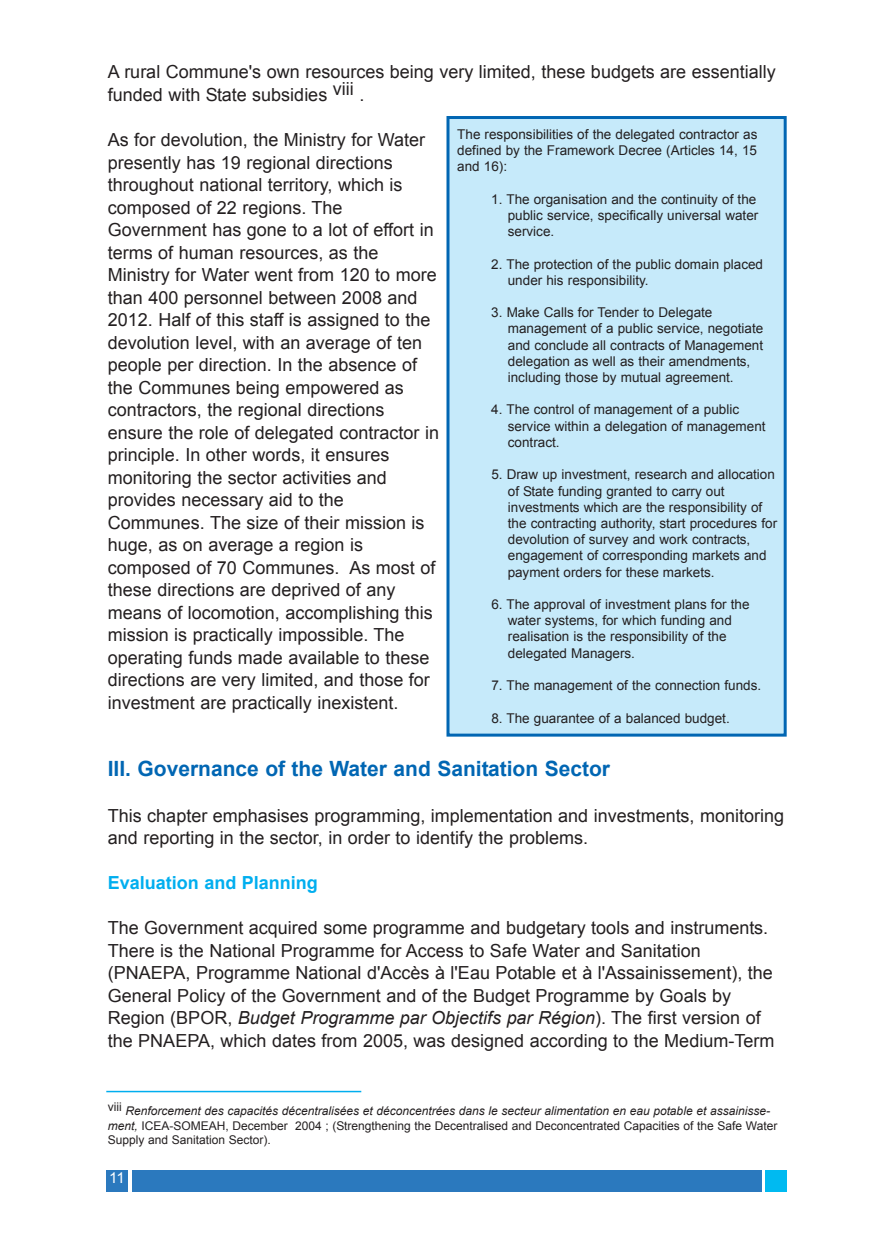
<style>
.page{position:relative;width:893px;height:1234px;background:#fff}
.page>*{position:absolute;margin:0;border:0;box-sizing:border-box;transform-origin:0 0}
.t1{font:700 21px "Arial";color:#0166b3}
.t2{font:18px/22.5px "Arial";color:#231f20}
.t3{font:700 18px "Arial";color:#00aeef}
.t4{font:15px "Arial";color:#fff}
.t5{font:13.5px/16.2px "Arial";color:#231f20}
.t6{font:12px/14.4px "Arial";color:#231f20}
.s1{font-style:italic}
</style>
<div class="page">
<div style="left:132px;top:1169px;width:629px;height:22px;background:#2b79be"></div>
<div style="left:765px;top:1169px;width:22px;height:22px;background:#00baf1"></div>
<div style="left:106px;top:1169px;width:22px;height:22px;background:#2b79be"></div>
<div style="left:449px;top:119px;width:335px;height:614px;background:#c6eafa"></div>
<div style="left:446px;top:116px;width:341px;height:620px;border:3px solid #0166b3"></div>
<hr style="left:106px;top:1090px;width:255px;height:1px;background:#00aeef">
<p class="t2" style="left:108px;top:61px;width:669px">A rural Commune's own resources being very limited, these budgets are essentially funded with State subsidies viii .</p>
<p class="t2" style="left:108px;top:128px;width:333px">As for devolution, the Ministry for Water presently has 19 regional directions throughout national territory, which is composed of 22 regions. The Government has gone to a lot of effort in terms of human resources, as the Ministry for Water went from 120 to more than 400 personnel between 2008 and 2012. Half of this staff is assigned to the devolution level, with an average of ten people per direction. In the absence of the Communes being empowered as contractors, the regional directions ensure the role of delegated contractor in principle. In other words, it ensures monitoring the sector activities and provides necessary aid to the Communes. The size of their mission is huge, as on average a region is composed of 70 Communes. As most of these directions are deprived of any means of locomotion, accomplishing this mission is practically impossible. The operating funds made available to these directions are very limited, and those for investment are practically inexistent.</p>
<p class="t5" style="left:457px;top:126px;width:302px;text-align:justify">The responsibilities of the delegated contractor as defined by the Framework Decree (Articles 14, 15 and 16):</p>
<p class="t5" style="left:508px;top:191px;width:252px;text-indent:-17px">1. The organisation and the continuity of the public service, specifically universal water service.</p>
<p class="t5" style="left:508px;top:256px;width:257px;text-indent:-17px">2. The protection of the public domain placed under his responsibility.</p>
<p class="t5" style="left:508px;top:304px;width:257px;text-indent:-17px">3. Make Calls for Tender to Delegate management of a public service, negotiate and conclude all contracts of Management delegation as well as their amendments, including those by mutual agreement.</p>
<p class="t5" style="left:508px;top:401px;width:259px;text-indent:-17px">4. The control of management of a public service within a delegation of management contract.</p>
<p class="t5" style="left:508px;top:466px;width:271px;text-indent:-16px">5. Draw up investment, research and allocation of State funding granted to carry out investments which are the responsibility of the contracting authority, start procedures for devolution of survey and work contracts, engagement of corresponding markets and payment orders for these markets.</p>
<p class="t5" style="left:508px;top:596px;width:243px;text-indent:-17px">6. The approval of investment plans for the water systems, for which funding and realisation is the responsibility of the delegated Managers.</p>
<p class="t5" style="left:491px;top:677px;width:271px">7. The management of the connection funds.</p>
<p class="t5" style="left:491px;top:709px;width:240px">8. The guarantee of a balanced budget.</p>
<p class="t1" style="left:108px;top:757px;width:504px">III. Governance of the Water and Sanitation Sector</p>
<p class="t2" style="left:108px;top:803px;width:678px">This chapter emphasises programming, implementation and investments, monitoring and reporting in the sector, in order to identify the problems.</p>
<p class="t3" style="left:108px;top:872px;width:212px">Evaluation and Planning</p>
<p class="t2" style="left:108px;top:916px;width:668px">The Government acquired some programme and budgetary tools and instruments.<br>There is the National Programme for Access to Safe Water and Sanitation (PNAEPA, Programme National d'Accès à l'Eau Potable et à l'Assainissement), the General Policy of the Government and of the Budget Programme by Goals by Region (BPOR, <span class="s1">Budget Programme par Objectifs par Région</span>). The first version of the PNAEPA, which dates from 2005, was designed according to the Medium-Term</p>
<p class="t6" style="left:108px;top:1103px;width:671px">viii <span class="s1">Renforcement des capacités décentralisées et déconcentrées dans le secteur alimentation en eau potable et assainisse&shy;ment,</span> ICEA-SOMEAH, December 2004 ; (Strengthening the Decentralised and Deconcentrated Capacities of the Safe Water<br>Supply and Sanitation Sector).</p>
<p class="t4" style="left:109px;top:1168px;width:17px">11</p>
</div>
